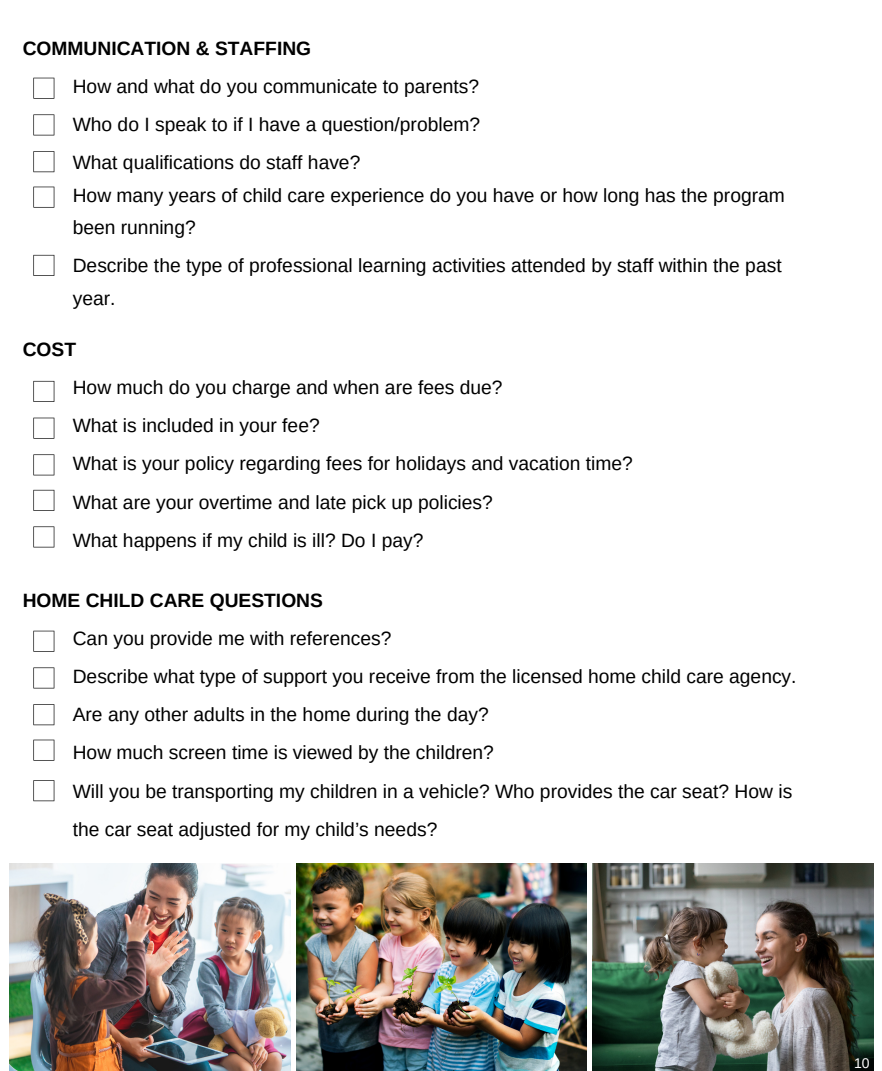
<style>
.page{position:relative;width:882px;height:1071px;background:#fff}
.page>*{position:absolute;margin:0;border:0;box-sizing:border-box;transform-origin:0 0}
.t1{font:19.25px "Arimo";color:#000}
.t2{font:700 19.25px "Arimo";color:#000}
.t3{font:14px "Arimo";color:#fff}
</style>
<div class="page">
<svg style="left:33px;top:78px;width:21px;height:21px"></svg>
<svg style="left:33px;top:114px;width:21px;height:21px"></svg>
<svg style="left:33px;top:151px;width:21px;height:21px"></svg>
<svg style="left:33px;top:187px;width:21px;height:21px"></svg>
<svg style="left:33px;top:255px;width:21px;height:21px"></svg>
<svg style="left:33px;top:381px;width:21px;height:21px"></svg>
<svg style="left:33px;top:418px;width:21px;height:21px"></svg>
<svg style="left:33px;top:454px;width:21px;height:21px"></svg>
<svg style="left:33px;top:490px;width:21px;height:21px"></svg>
<svg style="left:33px;top:526px;width:21px;height:21px"></svg>
<svg style="left:33px;top:631px;width:21px;height:21px"></svg>
<svg style="left:33px;top:667px;width:21px;height:21px"></svg>
<svg style="left:33px;top:704px;width:21px;height:21px"></svg>
<svg style="left:33px;top:740px;width:21px;height:21px"></svg>
<svg style="left:33px;top:780px;width:21px;height:21px"></svg>
<img style="left:592px;top:863px;width:281px;height:208px">
<img style="left:296px;top:863px;width:290px;height:208px">
<img style="left:9px;top:863px;width:281px;height:208px">
<p class="t2" style="left:23px;top:38px;width:290px">COMMUNICATION &amp; STAFFING</p>
<p class="t1" style="left:73px;top:76px;width:408px">How and what do you communicate to parents?</p>
<p class="t1" style="left:73px;top:114px;width:409px">Who do I speak to if I have a question/problem?</p>
<p class="t1" style="left:73px;top:152px;width:289px">What qualifications do staff have?</p>
<p class="t1" style="left:73px;top:185px;width:714px">How many years of child care experience do you have or how long has the program</p>
<p class="t1" style="left:73px;top:216px;width:125px">been running?</p>
<p class="t1" style="left:73px;top:254px;width:710px">Describe the type of professional learning activities attended by staff within the past</p>
<p class="t1" style="left:73px;top:287px;width:44px">year.</p>
<p class="t2" style="left:23px;top:339px;width:55px">COST</p>
<p class="t1" style="left:73px;top:377px;width:431px">How much do you charge and when are fees due?</p>
<p class="t1" style="left:73px;top:415px;width:249px">What is included in your fee?</p>
<p class="t1" style="left:73px;top:453px;width:562px">What is your policy regarding fees for holidays and vacation time?</p>
<p class="t1" style="left:73px;top:491px;width:422px">What are your overtime and late pick up policies?</p>
<p class="t1" style="left:73px;top:529px;width:352px">What happens if my child is ill? Do I pay?</p>
<p class="t2" style="left:23px;top:590px;width:302px">HOME CHILD CARE QUESTIONS</p>
<p class="t1" style="left:73px;top:628px;width:320px">Can you provide me with references?</p>
<p class="t1" style="left:73px;top:666px;width:725px">Describe what type of support you receive from the licensed home child care agency.</p>
<p class="t1" style="left:73px;top:704px;width:417px">Are any other adults in the home during the day?</p>
<p class="t1" style="left:73px;top:742px;width:423px">How much screen time is viewed by the children?</p>
<p class="t1" style="left:73px;top:780px;width:721px">Will you be transporting my children in a vehicle? Who provides the car seat? How is</p>
<p class="t1" style="left:73px;top:818px;width:366px">the car seat adjusted for my child’s needs?</p>
<p class="t3" style="left:854px;top:1055px;width:17px">10</p>
</div>
